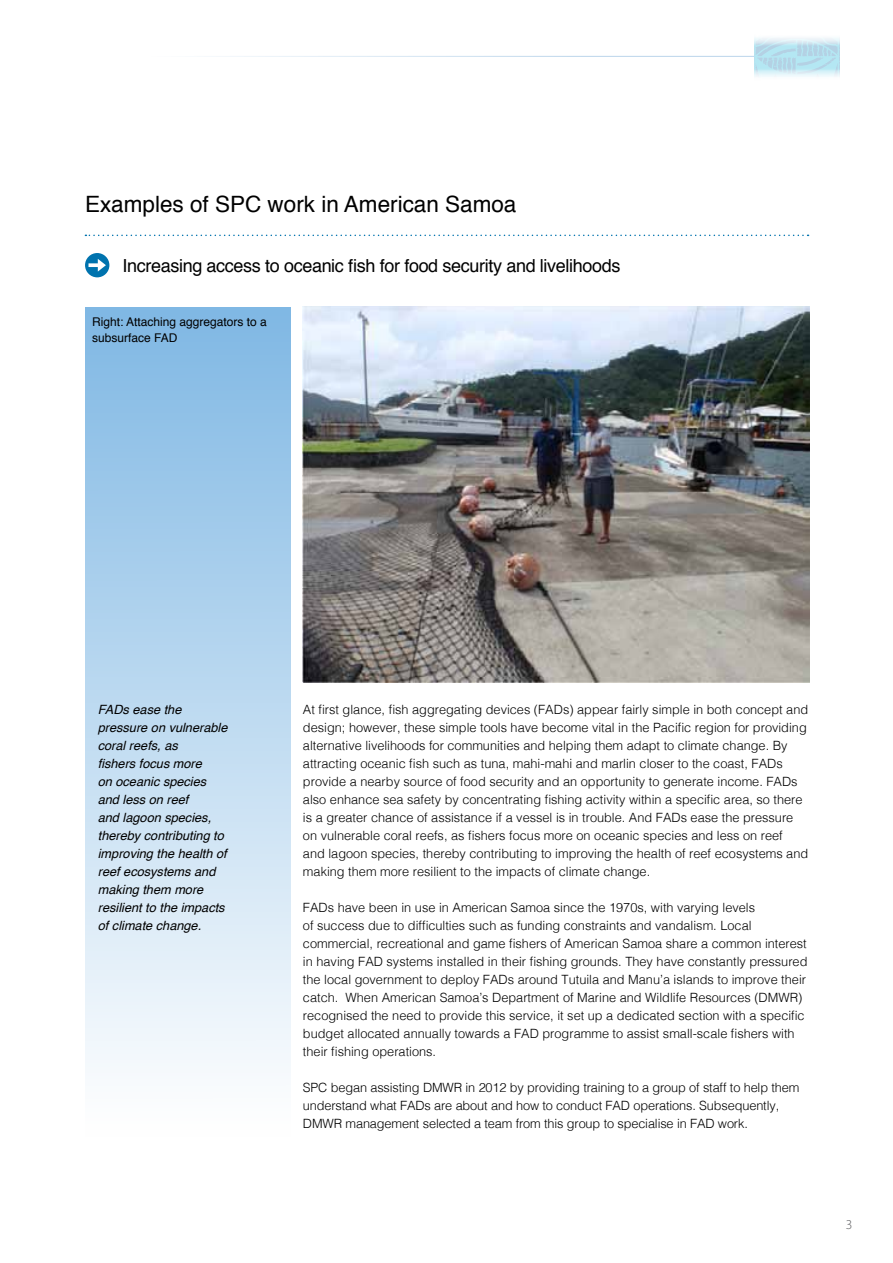
<style>
.page{position:relative;width:893px;height:1263px;background:#fff}
.page>*{position:absolute;margin:0;border:0;box-sizing:border-box;transform-origin:0 0}
.t1{font:22.5px "Helvetica";color:#000}
.t2{font:18px "Helvetica";letter-spacing:-.02em;color:#000}
.t3{font:300 13.5px "Myriad Pro";color:#58595b}
.t4{font:300 12.75px/18px "Helvetica";color:#000}
.t5{font:italic 12.75px/18px "Helvetica";color:#000}
.t6{font:12px/16.5px "Helvetica";color:#000}
</style>
<div class="page">
<hr style="left:43px;top:56px;width:711px;height:1px;background:#1870b9">
<svg style="left:754px;top:38px;width:85px;height:39px;background:#c3e4f0"></svg>
<div style="left:85px;top:307px;width:206px;height:829px;background:linear-gradient(to bottom,#7fb7e4,#fff)"></div>
<div style="left:85px;top:253px;width:24px;height:24px;background:#0073ae;border-radius:50%"></div>
<svg style="left:98px;top:259px;width:8px;height:13px"></svg>
<svg style="left:89px;top:263px;width:10px;height:4px"></svg>
<svg style="left:85px;top:235px;width:723px;height:1px"></svg>
<img style="left:303px;top:307px;width:506px;height:375px">
<h1 class="t1" style="left:85px;top:187px;width:433px">Examples of SPC work in American Samoa</h1>
<h2 class="t2" style="left:123px;top:252px;width:499px">Increasing access to oceanic fish for food security and livelihoods</h2>
<p class="t6" style="left:92px;top:314px;width:176px">Right: Attaching aggregators to a subsurface FAD</p>
<p class="t5" style="left:98px;top:701px;width:131px">FADs ease the pressure on vulnerable coral reefs, as<br>fishers focus more<br>on oceanic species and less on reef<br>and lagoon species, thereby contributing to improving the health of reef ecosystems and making them more resilient to the impacts of climate change.</p>
<p class="t4" style="left:303px;top:699px;width:507px">At first glance, fish aggregating devices (FADs) appear fairly simple in both concept and design; however, these simple tools have become vital in the Pacific region for providing alternative livelihoods for communities and helping them adapt to climate change. By attracting oceanic fish such as tuna, mahi-mahi and marlin closer to the coast, FADs provide a nearby source of food security and an opportunity to generate income. FADs also enhance sea safety by concentrating fishing activity within a specific area, so there is a greater chance of assistance if a vessel is in trouble. And FADs ease the pressure on vulnerable coral reefs, as fishers focus more on oceanic species and less on reef<br>and lagoon species, thereby contributing to improving the health of reef ecosystems and making them more resilient to the impacts of climate change.</p>
<p class="t4" style="left:303px;top:898px;width:506px">FADs have been in use in American Samoa since the 1970s, with varying levels<br>of success due to difficulties such as funding constraints and vandalism. Local commercial, recreational and game fishers of American Samoa share a common interest in having FAD systems installed in their fishing grounds. They have constantly pressured the local government to deploy FADs around Tutuila and Manu’a islands to improve their catch. When American Samoa’s Department of Marine and Wildlife Resources (DMWR) recognised the need to provide this service, it set up a dedicated section with a specific budget allocated annually towards a FAD programme to assist small-scale fishers with their fishing operations.</p>
<p class="t4" style="left:303px;top:1078px;width:498px">SPC began assisting DMWR in 2012 by providing training to a group of staff to help them understand what FADs are about and how to conduct FAD operations. Subsequently,<br>DMWR management selected a team from this group to specialise in FAD work.</p>
<p class="t3" style="left:846px;top:1216px;width:8px">3</p>
</div>
